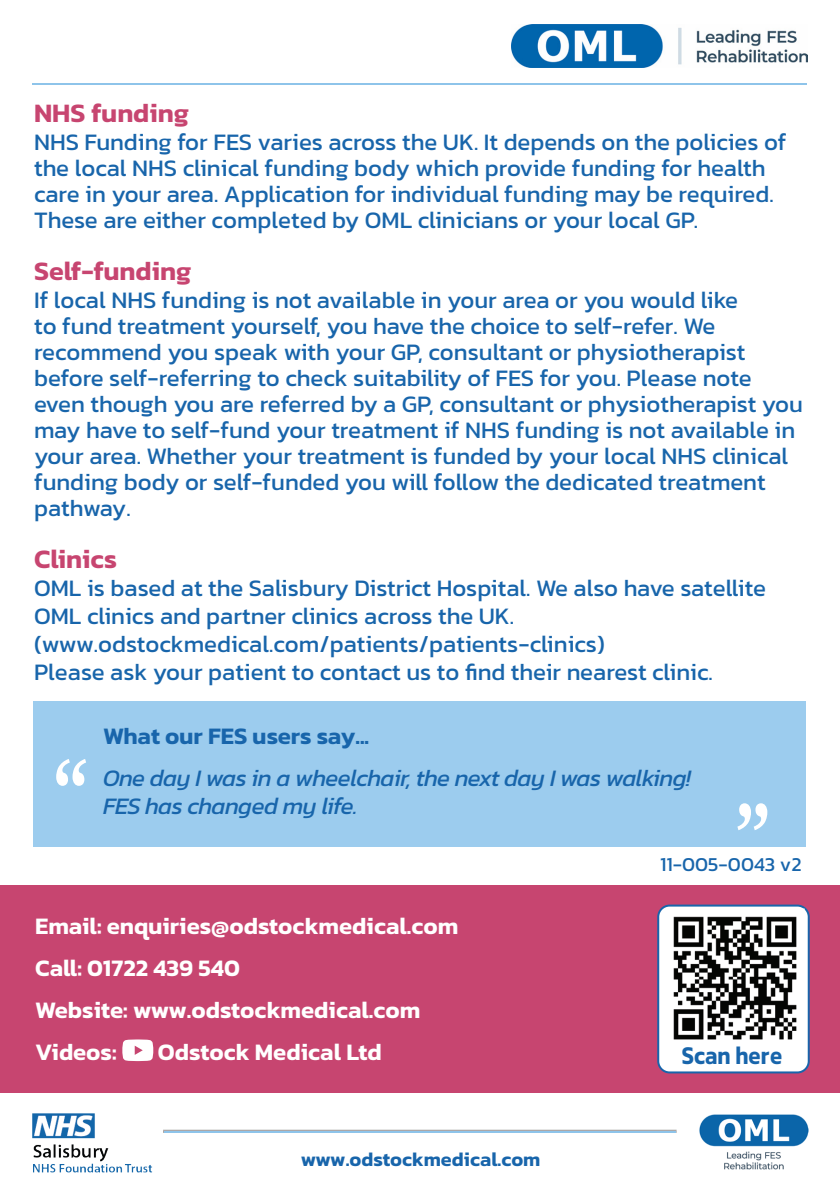
<style>
.page{position:relative;width:840px;height:1191px;background:#fff}
.page>*{position:absolute;margin:0;border:0;box-sizing:border-box;transform-origin:0 0}
.t1{font:600 27px "Kanit";color:#c74570}
.t2{font:600 26px "Kanit";color:#1865ab;scale:.85 1}
.t3{font:24px/26px "Kanit";color:#1865ab}
.t4{font:600 24px "Kanit";color:#fff}
.t5{font:italic 24px "Kanit";letter-spacing:-.02em;color:#1865ab}
.t6{font:600 24px "Kanit";color:#1865ab}
.t7{font:600 20px "Kanit";color:#1865ab}
.t8{font:20px "Kanit";color:#1865ab}
</style>
<div class="page">
<img style="left:511px;top:24px;width:296px;height:44px">
<hr style="left:33px;top:83px;width:773px;height:2px;background:#8ec4ea">
<img style="left:33px;top:1113px;width:119px;height:60px">
<hr style="left:164px;top:1131px;width:511px;height:1px;background:#8ec4ea">
<img style="left:699px;top:1114px;width:108px;height:56px">
<div style="left:0;top:885px;width:839px;height:208px;background:#c74570"></div>
<svg style="left:122px;top:1039px;width:31px;height:22px"></svg>
<svg style="left:657px;top:904px;width:152px;height:169px;background:#a5a6a9"></svg>
<div style="left:33px;top:701px;width:772px;height:145px;background:#9cccee"></div>
<svg style="left:56px;top:759px;width:30px;height:27px"></svg>
<svg style="left:737px;top:803px;width:29px;height:27px"></svg>
<p class="t1" style="left:34px;top:92px;width:156px">NHS funding</p>
<p class="t3" style="left:34px;top:128px;width:753px">NHS Funding for FES varies across the UK. It depends on the policies of the local NHS clinical funding body which provide funding for health care in your area. Application for individual funding may be required.<br>These are either completed by OML clinicians or your local GP.</p>
<p class="t1" style="left:34px;top:250px;width:159px">Self-funding</p>
<p class="t3" style="left:34px;top:286px;width:770px">If local NHS funding is not available in your area or you would like<br>to fund treatment yourself, you have the choice to self-refer. We recommend you speak with your GP, consultant or physiotherapist before self-referring to check suitability of FES for you. Please note even though you are referred by a GP, consultant or physiotherapist you may have to self-fund your treatment if NHS funding is not available in your area. Whether your treatment is funded by your local NHS clinical funding body or self-funded you will follow the dedicated treatment pathway.</p>
<p class="t1" style="left:34px;top:538px;width:84px">Clinics</p>
<p class="t3" style="left:34px;top:573px;width:733px;line-height:28px">OML is based at the Salisbury District Hospital. We also have satellite<br>OML clinics and partner clinics across the UK.</p>
<p class="t3" style="left:34px;top:630px;width:572px">(www.odstockmedical.com/patients/patients-clinics)</p>
<p class="t3" style="left:34px;top:658px;width:679px">Please ask your patient to contact us to find their nearest clinic.</p>
<p class="t6" style="left:103px;top:717px;width:267px">What our FES users say...</p>
<p class="t5" style="left:103px;top:760px;width:589px">One day I was in a wheelchair, the next day I was walking!</p>
<p class="t5" style="left:103px;top:789px;width:256px">FES has changed my life.</p>
<p class="t8" style="left:659px;top:850px;width:143px">11-005-0043 v2</p>
<p class="t4" style="left:35px;top:907px;width:424px">Email: enquiries@odstockmedical.com</p>
<p class="t4" style="left:35px;top:949px;width:206px">Call: 01722 439 540</p>
<p class="t4" style="left:35px;top:991px;width:386px">Website: www.odstockmedical.com</p>
<p class="t4" style="left:35px;top:1033px;width:83px">Videos:</p>
<p class="t4" style="left:158px;top:1033px;width:225px">Odstock Medical Ltd</p>
<p class="t2" style="left:681px;top:1035px;width:120px">Scan here</p>
<p class="t7" style="left:301px;top:1144px;width:241px">www.odstockmedical.com</p>
</div>
